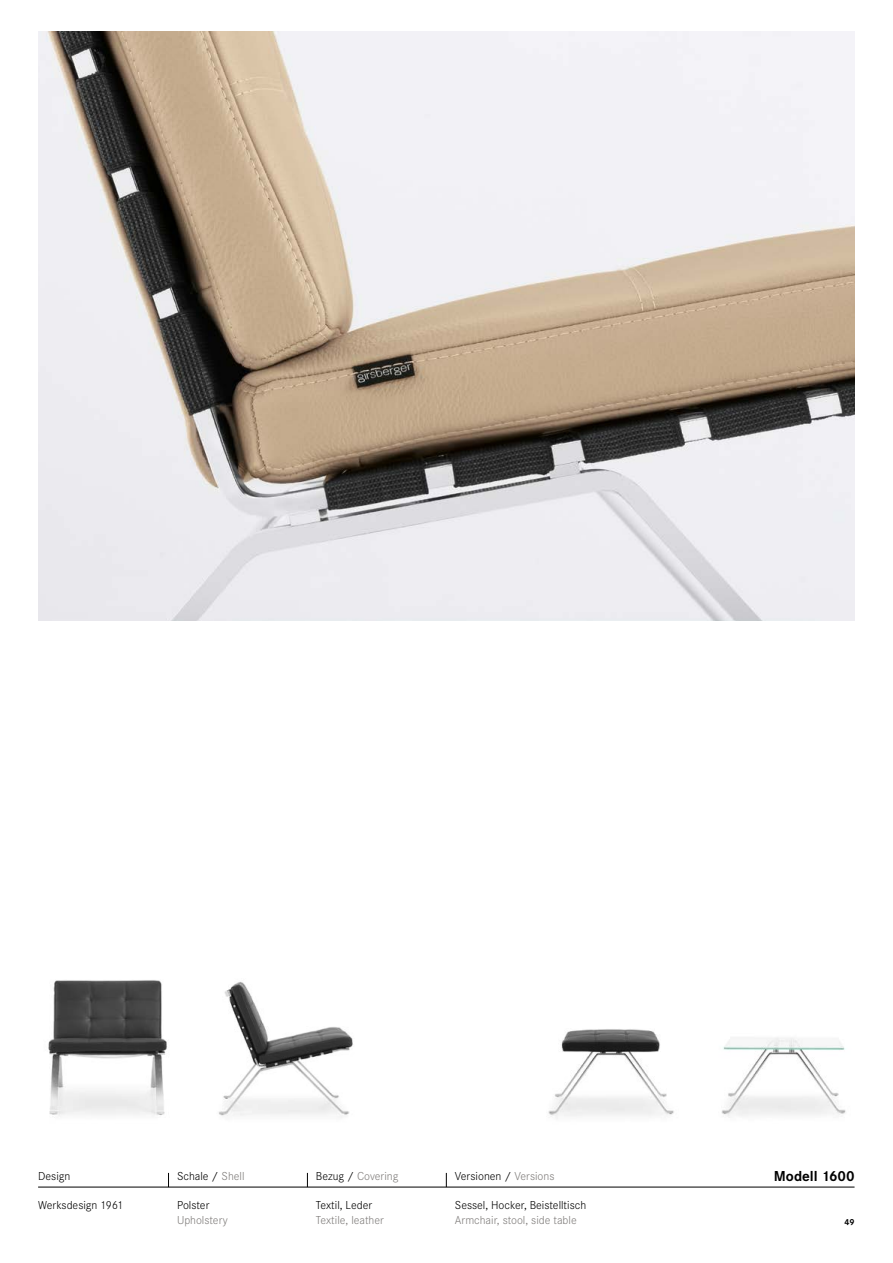
<style>
.page{position:relative;width:893px;height:1263px;background:#fff}
.page>*{position:absolute;margin:0;border:0;box-sizing:border-box;transform-origin:0 0}
.t1{font:700 15px "Corporate S";color:#000}
.t2{font:300 12px "Corporate S";color:#000}
.t3{font:300 12px "Corporate S";color:#7f7c7a}
.t4{font:700 9px "Corporate S";color:#000}
.s1{color:#7f7c7a}
.s2{color:#000}
</style>
<div class="page">
<img style="left:48px;top:980px;width:119px;height:136px">
<img style="left:721px;top:1037px;width:125px;height:79px">
<img style="left:548px;top:1029px;width:126px;height:90px">
<img style="left:219px;top:981px;width:134px;height:137px">
<img style="left:38px;top:32px;width:817px;height:589px">
<svg style="left:168px;top:1173px;width:1px;height:14px"></svg>
<svg style="left:307px;top:1173px;width:1px;height:14px"></svg>
<svg style="left:446px;top:1173px;width:1px;height:14px"></svg>
<hr style="left:38px;top:1187px;width:816px;height:1px;background:#000">
<p class="t2" style="left:38px;top:1168px;width:34px">Design</p>
<p class="t1" style="left:774px;top:1165px;width:82px">Modell 1600</p>
<p class="t2" style="left:38px;top:1197px;width:87px">Werksdesign 1961</p>
<p class="t2" style="left:177px;top:1168px;width:69px">Schale / <span class="s1">Shell</span></p>
<p class="t2" style="left:177px;top:1197px;width:34px">Polster</p>
<p class="t3" style="left:177px;top:1212px;width:52px">Upholstery</p>
<p class="t3" style="left:316px;top:1168px;width:84px"><span class="s2">Bezug /</span> Covering</p>
<p class="t2" style="left:316px;top:1197px;width:58px">Textil, Leder</p>
<p class="t3" style="left:316px;top:1212px;width:69px">Textile, leather</p>
<p class="t2" style="left:455px;top:1168px;width:101px">Versionen / <span class="s1">Versions</span></p>
<p class="t2" style="left:455px;top:1197px;width:133px">Sessel, Hocker, Beistelltisch</p>
<p class="t3" style="left:455px;top:1212px;width:123px">Armchair, stool, side table</p>
<p class="t4" style="left:845px;top:1215px;width:12px">49</p>
</div>
